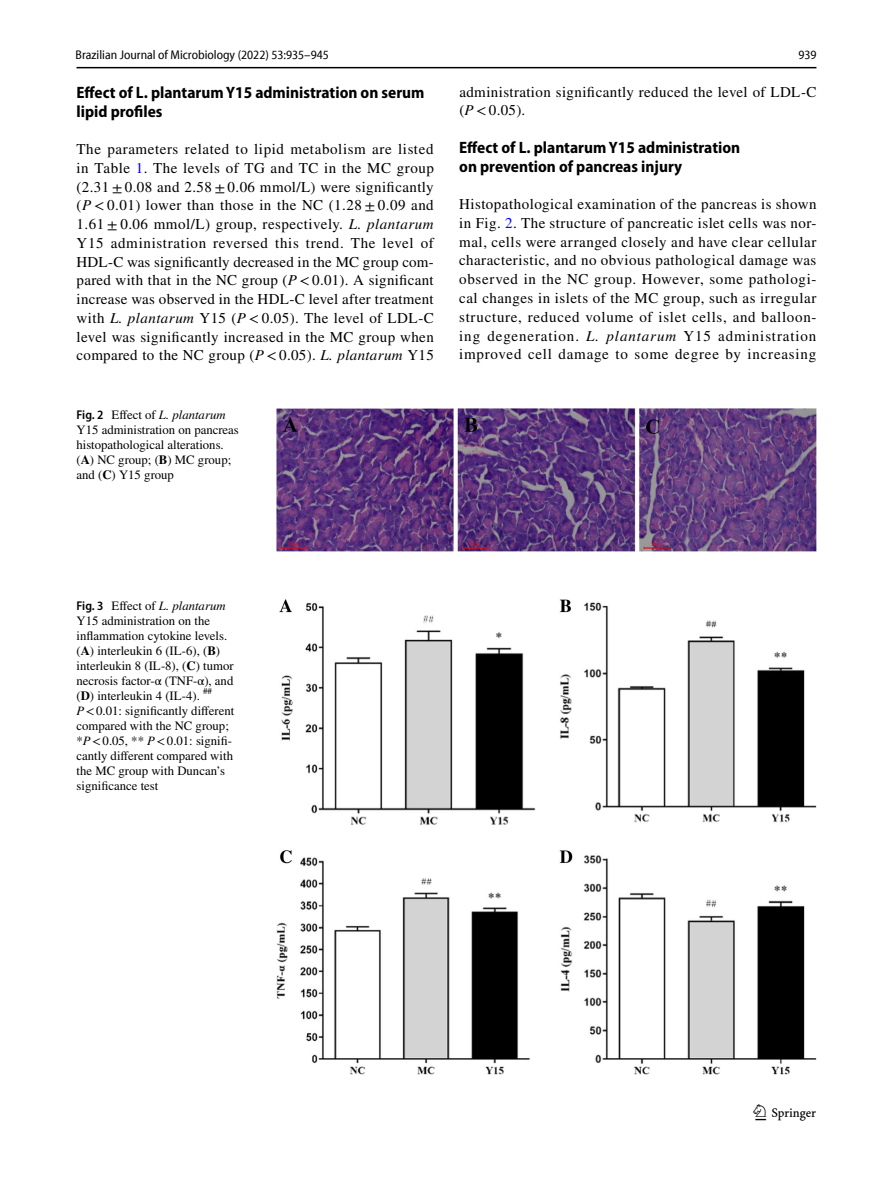
<style>
.page{position:relative;width:893px;height:1187px;background:#fff}
.page>*{position:absolute;margin:0;border:0;box-sizing:border-box;transform-origin:0 0}
.t1{font:22.5px "Springnew Regular 3";color:#000}
.t2{font:700 semi-condensed 16.5px/18.8px "Myriad Pro";color:#000}
.t3{font:15px/18.8px "STIX";letter-spacing:.025em;color:#000;text-align:justify}
.t4{font:12.75px/15px "STIX";color:#000}
.t5{font:semi-condensed 12.75px "Myriad Pro Unic";color:#000}
.s1{color:#00f}
.s2{font-style:italic}
.s3{font-family:"Myriad Pro";font-weight:600;font-stretch:semi-condensed}
.s4{font-weight:700}
</style>
<div class="page">
<hr style="left:77px;top:67px;width:739px;height:1px;background:#000">
<img style="left:276px;top:409px;width:540px;height:142px">
<img style="left:276px;top:600px;width:540px;height:473px">
<p class="t5" style="left:76px;top:50px;width:255px">Brazilian Journal of Microbiology (2022) 53:935–945</p>
<p class="t5" style="left:798px;top:50px;width:20px">939</p>
<p class="t2" style="left:77px;top:83px;width:349px">Effect of L. plantarum Y15 administration on serum lipid profiles</p>
<p class="t3" style="left:77px;top:141px;width:359px">The parameters related to lipid metabolism are listed in Table <span class="s1">1</span>. The levels of TG and TC in the MC group (2.31 ± 0.08 and 2.58 ± 0.06 mmol/L) were significantly (<span class="s2">P</span> &lt; 0.01) lower than those in the NC (1.28 ± 0.09 and 1.61 ± 0.06 mmol/L) group, respectively. <span class="s2">L. plantarum </span>Y15 administration reversed this trend. The level of HDL-C was significantly decreased in the MC group com&shy;pared with that in the NC group (<span class="s2">P</span>&lt;0.01). A significant increase was observed in the HDL-C level after treatment with <span class="s2">L. plantarum</span> Y15 (<span class="s2">P</span> &lt; 0.05). The level of LDL-C level was significantly increased in the MC group when compared to the NC group (<span class="s2">P</span>&lt;0.05). <span class="s2">L. plantarum</span> Y15</p>
<p class="t4" style="left:77px;top:407px;width:164px"><span class="s3">Fig. 2</span> Effect of <span class="s2">L. plantarum<br></span>Y15 administration on pancreas histopathological alterations. (<span class="s4">A</span>) NC group; (<span class="s4">B</span>) MC group; and (<span class="s4">C</span>) Y15 group</p>
<p class="t3" style="left:459px;top:83px;width:359px">administration significantly reduced the level of LDL-C (<span class="s2">P</span>&lt;0.05).</p>
<p class="t2" style="left:459px;top:138px;width:282px">Effect of L. plantarum Y15 administration on prevention of pancreas injury</p>
<p class="t3" style="left:459px;top:196px;width:359px">Histopathological examination of the pancreas is shown in Fig. <span class="s1">2</span>. The structure of pancreatic islet cells was nor&shy;mal, cells were arranged closely and have clear cellular characteristic, and no obvious pathological damage was observed in the NC group. However, some pathologi&shy;cal changes in islets of the MC group, such as irregular structure, reduced volume of islet cells, and balloon&shy;ing degeneration. <span class="s2">L. plantarum</span> Y15 administration improved cell damage to some degree by increasing</p>
<p class="t4" style="left:77px;top:598px;width:159px"><span class="s3">Fig. 3</span> Effect of <span class="s2">L. plantarum<br></span>Y15 administration on the inflammation cytokine levels. (<span class="s4">A</span>) interleukin 6 (IL-6), (<span class="s4">B</span>) interleukin 8 (IL-8), (<span class="s4">C</span>) tumor necrosis factor-α (TNF-α), and (<span class="s4">D</span>) interleukin 4 (IL-4). <sup>##<br></sup><span class="s2">P</span>&lt;0.01: significantly different compared with the NC group; *<span class="s2">P</span>&lt;0.05, ** <span class="s2">P</span>&lt;0.01: signifi&shy;cantly different compared with the MC group with Duncan’s significance test</p>
<h1 class="t1" style="left:755px;top:1104px;width:62px">1 3</h1>
</div>
